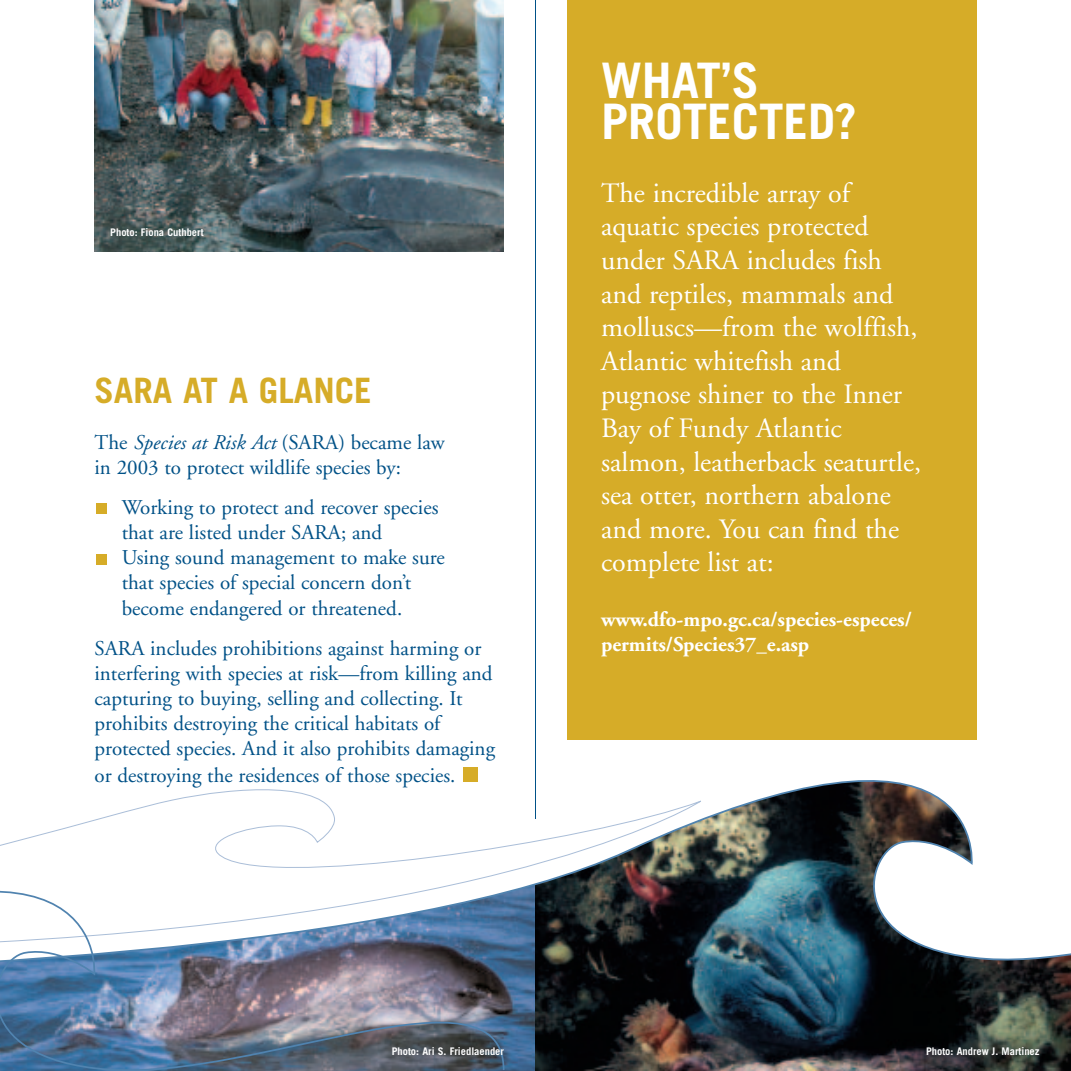
<style>
.page{position:relative;width:1071px;height:1071px;background:#fff}
.page>*{position:absolute;margin:0;border:0;box-sizing:border-box;transform-origin:0 0}
.t1{font:700 49px/40.2px "Trade Gothic";color:#fff}
.t2{font:700 35px "Trade Gothic";color:#d6ac28}
.t3{font:28px/33.6px "Adobe Garamond";color:#fff}
.t4{font:21px/25.2px "Adobe Garamond";color:#005187}
.t5{font:700 21px/25.2px "Adobe Garamond";color:#fff}
.t6{font:700 10.5px "Trade Gothic";color:#fff}
.s1{font-style:italic}
</style>
<div class="page">
<div style="left:567px;top:0;width:409px;height:740px;background:#d6ac28"></div>
<img style="left:505px;top:979px;width:31px;height:92px">
<img style="left:536px;top:979px;width:535px;height:92px">
<img style="left:702px;top:780px;width:369px;height:199px">
<svg style="left:0;top:789px;width:702px;height:190px"></svg>
<div style="left:463px;top:767px;width:15px;height:15px;background:#d6ac28"></div>
<div style="left:96px;top:554px;width:10px;height:10px;background:#d6ac28"></div>
<div style="left:96px;top:504px;width:10px;height:10px;background:#d6ac28"></div>
<hr style="left:535px;top:0;width:1px;height:819px;background:#005187">
<img style="left:0;top:891px;width:505px;height:180px">
<img style="left:94px;top:0;width:410px;height:252px">
<p class="t6" style="left:110px;top:228px;width:95px">Photo: Fiona Cuthbert</p>
<h2 class="t2" style="left:94px;top:378px;width:279px">SARA AT A GLANCE</h2>
<p class="t4" style="left:94px;top:431px;width:352px">The <span class="s1">Species at Risk Act</span> (SARA) became law in 2003 to protect wildlife species by:</p>
<p class="t4" style="left:122px;top:496px;width:325px">Working to protect and recover species that are listed under SARA; and<br>Using sound management to make sure that species of special concern don’t become endangered or threatened.</p>
<p class="t4" style="left:94px;top:637px;width:402px">SARA includes prohibitions against harming or interfering with species at risk—from killing and capturing to buying, selling and collecting. It prohibits destroying the critical habitats of protected species. And it also prohibits damaging or destroying the residences of those species.</p>
<h1 class="t1" style="left:601px;top:65px;width:257px">WHAT’S<br>PROTECTED?</h1>
<p class="t3" style="left:601px;top:179px;width:322px">The incredible array of aquatic species protected under SARA includes fish and reptiles, mammals and molluscs—from the wolffish,<br>Atlantic whitefish and pugnose shiner to the Inner<br>Bay of Fundy Atlantic salmon, leatherback seaturtle, sea otter, northern abalone and more. You can find the complete list at:</p>
<p class="t5" style="left:601px;top:608px;width:312px">www.dfo-mpo.gc.ca/species-especes/ permits/Species37_e.asp</p>
<p class="t6" style="left:392px;top:1048px;width:114px">Photo: Ari S. Friedlaender</p>
<p class="t6" style="left:926px;top:1048px;width:115px">Photo: Andrew J. Martinez</p>
</div>
